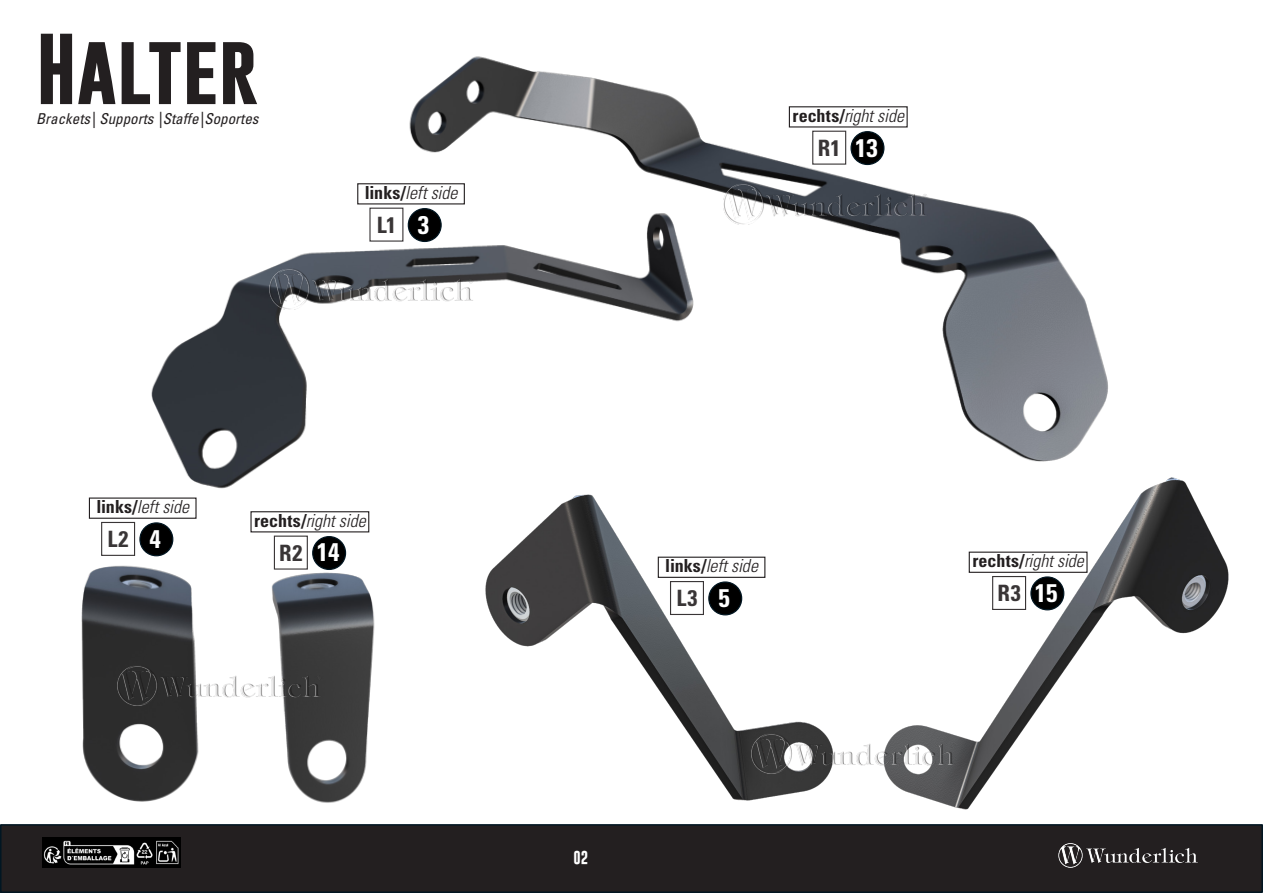
<style>
.page{position:relative;width:1263px;height:893px;background:#fff}
.page>*{position:absolute;margin:0;border:0;box-sizing:border-box;transform-origin:0 0}
.t1{font:700 72px "Gobold";color:#231f20}
.BU{font:700 condensed 25.5px "Univers LT Std";color:#fff}
.BU-2{font:700 condensed 22.5px "Univers LT Std";letter-spacing:.03em;color:#231f20}
.t2{font:italic 300 condensed 18px "Univers LT Std";letter-spacing:-.005em;color:#231f20}
.t3{font:italic condensed 15px "Univers LT Std";color:#231f20}
.t4{font:700 13.5px "Gobold";color:#fff}
.s1{font-weight:700;font-style:normal}
.s2{font-size:25.5px;color:#fff}
</style>
<div class="page">
<div style="left:1px;top:825px;width:1261px;height:67px;background:#231f20"></div>
<div style="left:0;top:824px;width:1263px;height:69px;border:2px solid #011622"></div>
<img style="left:1054px;top:839px;width:209px;height:54px">
<img style="left:43px;top:838px;width:137px;height:29px">
<img style="left:151px;top:56px;width:957px;height:460px">
<div style="left:789px;top:107px;width:118px;height:20px;background:#fff"></div>
<div style="left:789px;top:106px;width:119px;height:22px;border:1px solid #231f20"></div>
<div style="left:813px;top:131px;width:33px;height:33px;background:#fff"></div>
<img style="left:81px;top:536px;width:294px;height:267px">
<img style="left:419px;top:453px;width:844px;height:386px">
<div style="left:851px;top:132px;width:33px;height:32px;background:#000;border-radius:50%"></div>
<div style="left:850px;top:131px;width:34px;height:34px;border:1px solid #011622;border-radius:50%"></div>
<div style="left:969px;top:552px;width:118px;height:20px;background:#fff"></div>
<div style="left:969px;top:552px;width:118px;height:21px;border:1px solid #231f20"></div>
<div style="left:993px;top:576px;width:32px;height:33px;background:#fff"></div>
<div style="left:992px;top:576px;width:34px;height:34px;border:1px solid #231f20"></div>
<div style="left:1031px;top:577px;width:33px;height:33px;background:#000;border-radius:50%"></div>
<div style="left:1030px;top:576px;width:34px;height:34px;border:1px solid #011622;border-radius:50%"></div>
<div style="left:251px;top:512px;width:118px;height:20px;background:#fff"></div>
<div style="left:250px;top:511px;width:119px;height:21px;border:1px solid #231f20"></div>
<div style="left:274px;top:536px;width:33px;height:33px;background:#fff"></div>
<div style="left:274px;top:536px;width:34px;height:34px;border:1px solid #231f20"></div>
<div style="left:313px;top:537px;width:33px;height:32px;background:#000;border-radius:50%"></div>
<div style="left:312px;top:536px;width:34px;height:34px;border:1px solid #011622;border-radius:50%"></div>
<div style="left:89px;top:498px;width:107px;height:20px;background:#fff"></div>
<div style="left:89px;top:497px;width:108px;height:22px;border:1px solid #231f20"></div>
<div style="left:102px;top:522px;width:33px;height:33px;background:#fff"></div>
<div style="left:101px;top:522px;width:34px;height:34px;border:1px solid #231f20"></div>
<div style="left:140px;top:523px;width:33px;height:33px;background:#000;border-radius:50%"></div>
<div style="left:139px;top:522px;width:34px;height:34px;border:1px solid #011622;border-radius:50%"></div>
<div style="left:358px;top:184px;width:106px;height:20px;background:#fff"></div>
<div style="left:357px;top:183px;width:108px;height:21px;border:1px solid #231f20"></div>
<div style="left:370px;top:208px;width:33px;height:33px;background:#fff"></div>
<div style="left:408px;top:209px;width:33px;height:32px;background:#000;border-radius:50%"></div>
<div style="left:408px;top:208px;width:34px;height:34px;border:1px solid #011622;border-radius:50%"></div>
<div style="left:658px;top:557px;width:107px;height:20px;background:#fff"></div>
<div style="left:658px;top:557px;width:107px;height:21px;border:1px solid #231f20"></div>
<div style="left:670px;top:582px;width:33px;height:32px;background:#fff"></div>
<div style="left:670px;top:581px;width:34px;height:34px;border:1px solid #231f20"></div>
<div style="left:709px;top:582px;width:33px;height:33px;background:#000;border-radius:50%"></div>
<div style="left:708px;top:581px;width:34px;height:34px;border:1px solid #011622;border-radius:50%"></div>
<img style="left:752px;top:733px;width:206px;height:41px">
<img style="left:118px;top:665px;width:206px;height:41px">
<img style="left:724px;top:184px;width:205px;height:40px">
<img style="left:270px;top:269px;width:206px;height:40px">
<p class="t1" style="left:36px;top:22px;width:224px">Halter</p>
<p class="t3" style="left:36px;top:109px;width:224px">Brackets| Supports |Staffe|Soportes</p>
<p class="t2" style="left:365px;top:182px;width:94px"><span class="s1">links/</span>left side</p>
<p class="BU-2" style="left:377px;top:211px;width:54px">L1 <span class="s2">3</span></p>
<p class="t2" style="left:96px;top:496px;width:94px"><span class="s1">links/</span>left side</p>
<p class="BU-2" style="left:108px;top:525px;width:55px">L2 <span class="s2">4</span></p>
<p class="t2" style="left:254px;top:510px;width:113px"><span class="s1">rechts/</span>right side</p>
<p class="BU-2" style="left:279px;top:539px;width:62px">R2 <span class="s2">14</span></p>
<p class="t2" style="left:792px;top:105px;width:113px"><span class="s1">rechts/</span>right side</p>
<p class="BU-2" style="left:818px;top:134px;width:24px">R1</p>
<p class="BU" style="left:855px;top:132px;width:24px">13</p>
<p class="t2" style="left:665px;top:555px;width:94px"><span class="s1">links/</span>left side</p>
<p class="BU-2" style="left:676px;top:584px;width:55px">L3 <span class="s2">5</span></p>
<p class="t4" style="left:573px;top:849px;width:16px">02</p>
<p class="t2" style="left:972px;top:550px;width:113px"><span class="s1">rechts/</span>right side</p>
<p class="BU-2" style="left:997px;top:579px;width:62px">R3 <span class="s2">15</span></p>
</div>
